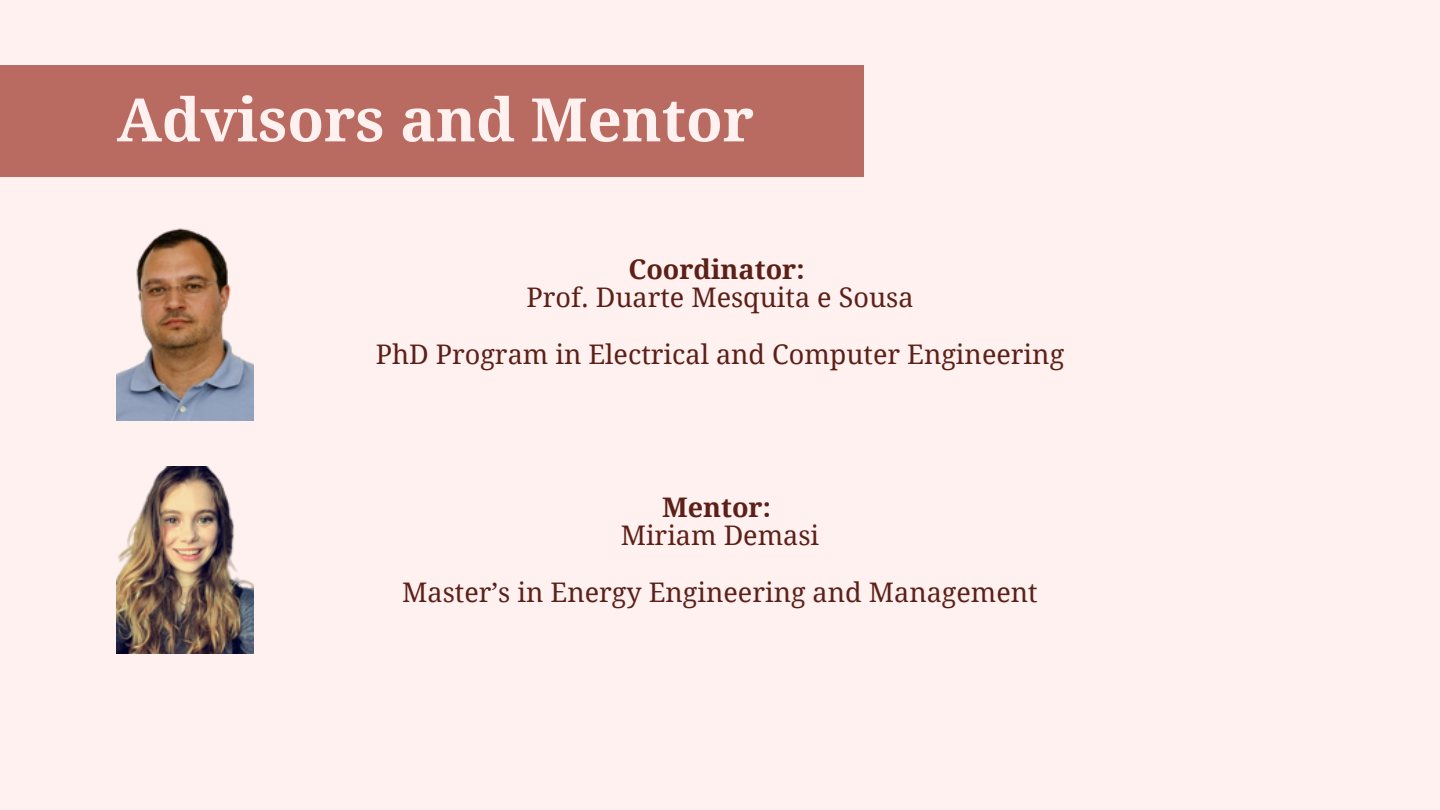
<style>
.page{position:relative;width:1440px;height:810px;background:#fff1ef}
.page>*{position:absolute;margin:0;border:0;box-sizing:border-box;transform-origin:0 0}
.t1{font:700 60px "Droid Serif";color:#fff1ef}
.t2{font:27px "Droid Serif";color:#5c2018}
.t3{font:700 27px "Droid Serif";color:#5c2018}
</style>
<div class="page">
<div style="left:0;top:66px;width:863px;height:111px;background:#b96b61"></div>
<img style="left:117px;top:228px;width:136px;height:192px">
<img style="left:117px;top:466px;width:136px;height:188px">
<h1 class="t1" style="left:117px;top:86px;width:639px">Advisors and Mentor</h1>
<p class="t3" style="left:628px;top:254px;width:178px">Coordinator:</p>
<p class="t2" style="left:526px;top:282px;width:389px">Prof. Duarte Mesquita e Sousa</p>
<p class="t2" style="left:376px;top:339px;width:690px">PhD Program in Electrical and Computer Engineering</p>
<p class="t3" style="left:662px;top:492px;width:110px">Mentor:</p>
<p class="t2" style="left:621px;top:520px;width:200px">Miriam Demasi</p>
<p class="t2" style="left:402px;top:577px;width:637px">Master’s in Energy Engineering and Management</p>
</div>
